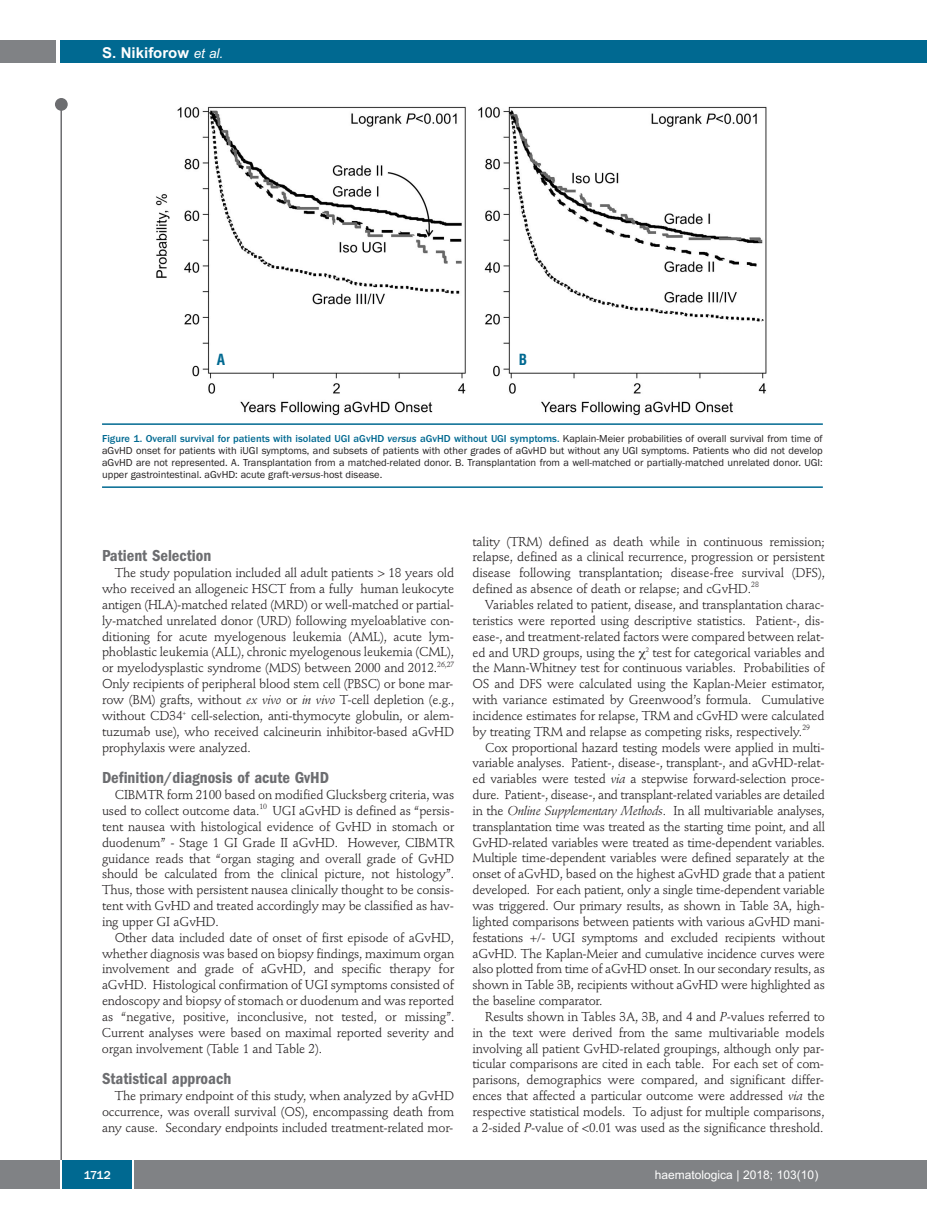
<style>
.page{position:relative;width:927px;height:1225px;background:#fff}
.page>*{position:absolute;margin:0;border:0;box-sizing:border-box;transform-origin:0 0}
.t1{font:600 condensed 16.5px "Franklin Gothic";color:#6c6d70}
.t2{font:700 15px "Arial";color:#fff}
.t3{font:700 condensed 15px "Helvetica";color:#006991}
.t4{font:12.75px/15.9px "Stempel Schneidler";letter-spacing:-.015em;color:#231f20;text-align:justify}
.t5{font:12px "Arial";color:#fff}
.t6{font:500 12px "Franklin Gothic";color:#fff}
.t7{font:10.5px/12px "Franklin Gothic";color:#231f20;text-align:justify}
.s1{font-weight:400;font-style:italic;font-size:13.5px}
.s2{font-weight:500;color:#006991}
.s3{font-weight:500;font-style:italic;color:#006991}
.s4{font-style:italic}
</style>
<div class="page">
<div style="left:911px;top:40px;width:16px;height:22px;background:#006991"></div>
<div style="left:910px;top:1160px;width:17px;height:28px;background:#808285"></div>
<div style="left:55px;top:98px;width:13px;height:13px;background:#6c6d70;border-radius:50%"></div>
<hr style="left:60px;top:101px;width:2px;height:1061px;background:#6c6d70">
<div style="left:60px;top:40px;width:852px;height:22px;background:#006991"></div>
<div style="left:0;top:40px;width:56px;height:22px;background:#808285"></div>
<div style="left:0;top:1160px;width:911px;height:28px;background:#808285"></div>
<div style="left:62px;top:1160px;width:71px;height:28px;background:#006991"></div>
<hr style="left:60px;top:1160px;width:2px;height:28px;background:#fff">
<svg style="left:133px;top:1160px;width:1px;height:28px"></svg>
<img style="left:156px;top:106px;width:611px;height:310px">
<hr style="left:102px;top:423px;width:721px;height:2px;background:#006991">
<hr style="left:102px;top:486px;width:721px;height:2px;background:#006991">
<p class="t2" style="left:102px;top:44px;width:123px">S. Nikiforow <span class="s1">et al.</span></p>
<p class="t3" style="left:217px;top:351px;width:10px">A</p>
<p class="t3" style="left:519px;top:351px;width:10px">B</p>
<p class="t7" style="left:102px;top:432px;width:722px"><span class="s2">Figure 1. Overall survival for patients with isolated UGI aGvHD</span> <span class="s3">versus</span> <span class="s2">aGvHD without UGI symptoms.</span> Kaplain-Meier probabilities of overall survival from time of aGvHD onset for patients with iUGI symptoms, and subsets of patients with other grades of aGvHD but without any UGI symptoms. Patients who did not develop aGvHD are not represented. A. Transplantation from a matched-related donor. B. Transplantation from a well-matched or partially-matched unrelated donor. UGI: upper gastrointestinal. aGvHD: acute graft-<span class="s4">versus</span>-host disease.</p>
<p class="t1" style="left:102px;top:550px;width:111px">Patient Selection</p>
<p class="t4" style="left:102px;top:566px;width:354px;text-indent:13px">The study population included all adult patients &gt; 18 years old who received an allogeneic HSCT from a fully human leukocyte antigen (HLA)-matched related (MRD) or well-matched or partial&shy;ly-matched unrelated donor (URD) following myeloablative con&shy;ditioning for acute myelogenous leukemia (AML), acute lym&shy;phoblastic leukemia (ALL), chronic myelogenous leukemia (CML), or myelodysplastic syndrome (MDS) between 2000 and 2012.<sup>26,27<br></sup>Only recipients of peripheral blood stem cell (PBSC) or bone mar&shy;row (BM) grafts, without <span class="s4">ex vivo</span> or <span class="s4">in vivo</span> T-cell depletion (e.g., without CD34<sup>+</sup> cell-selection, anti-thymocyte globulin, or alem&shy;tuzumab use), who received calcineurin inhibitor-based aGvHD prophylaxis were analyzed.</p>
<p class="t1" style="left:102px;top:772px;width:228px">Definition/diagnosis of acute GvHD</p>
<p class="t4" style="left:102px;top:788px;width:354px;text-indent:13px">CIBMTR form 2100 based on modified Glucksberg criteria, was used to collect outcome data.<sup>10</sup> UGI aGvHD is defined as “persis&shy;tent nausea with histological evidence of GvHD in stomach or duodenum” - Stage 1 GI Grade II aGvHD. However, CIBMTR guidance reads that “organ staging and overall grade of GvHD should be calculated from the clinical picture, not histology”.<br>Thus, those with persistent nausea clinically thought to be consis&shy;tent with GvHD and treated accordingly may be classified as hav&shy;ing upper GI aGvHD.</p>
<p class="t4" style="left:102px;top:930px;width:354px;text-indent:13px">Other data included date of onset of first episode of aGvHD, whether diagnosis was based on biopsy findings, maximum organ involvement and grade of aGvHD, and specific therapy for aGvHD. Histological confirmation of UGI symptoms consisted of endoscopy and biopsy of stomach or duodenum and was reported as “negative, positive, inconclusive, not tested, or missing”.<br>Current analyses were based on maximal reported severity and organ involvement (Table 1 and Table 2).</p>
<p class="t1" style="left:102px;top:1073px;width:131px">Statistical approach</p>
<p class="t4" style="left:102px;top:1089px;width:354px;text-indent:13px">The primary endpoint of this study, when analyzed by aGvHD occurrence, was overall survival (OS), encompassing death from any cause. Secondary endpoints included treatment-related mor-</p>
<p class="t4" style="left:472px;top:534px;width:354px">tality (TRM) defined as death while in continuous remission; relapse, defined as a clinical recurrence, progression or persistent disease following transplantation; disease-free survival (DFS), defined as absence of death or relapse; and cGvHD.<sup>28</sup></p>
<p class="t4" style="left:472px;top:598px;width:354px;text-indent:13px">Variables related to patient, disease, and transplantation charac&shy;teristics were reported using descriptive statistics. Patient-, dis&shy;ease-, and treatment-related factors were compared between relat&shy;ed and URD groups, using the <sup>2</sup> test for categorical variables and the Mann-Whitney test for continuous variables. Probabilities of OS and DFS were calculated using the Kaplan-Meier estimator, with variance estimated by Greenwood’s formula. Cumulative incidence estimates for relapse, TRM and cGvHD were calculated by treating TRM and relapse as competing risks, respectively.<sup>29</sup></p>
<p class="t4" style="left:472px;top:740px;width:354px;text-indent:13px">Cox proportional hazard testing models were applied in multi&shy;variable analyses. Patient-, disease-, transplant-, and aGvHD-relat&shy;ed variables were tested <span class="s4">via</span> a stepwise forward-selection proce&shy;dure. Patient-, disease-, and transplant-related variables are detailed in the <span class="s4">Online Supplementary Methods</span>. In all multivariable analyses, transplantation time was treated as the starting time point, and all GvHD-related variables were treated as time-dependent variables.<br>Multiple time-dependent variables were defined separately at the onset of aGvHD, based on the highest aGvHD grade that a patient developed. For each patient, only a single time-dependent variable was triggered. Our primary results, as shown in Table 3A, high&shy;lighted comparisons between patients with various aGvHD mani&shy;festations +/- UGI symptoms and excluded recipients without aGvHD. The Kaplan-Meier and cumulative incidence curves were also plotted from time of aGvHD onset. In our secondary results, as shown in Table 3B, recipients without aGvHD were highlighted as the baseline comparator.</p>
<p class="t4" style="left:472px;top:1009px;width:354px;text-indent:13px">Results shown in Tables 3A, 3B, and 4 and <span class="s4">P</span>-values referred to in the text were derived from the same multivariable models involving all patient GvHD-related groupings, although only par&shy;ticular comparisons are cited in each table. For each set of com&shy;parisons, demographics were compared, and significant differ&shy;ences that affected a particular outcome were addressed <span class="s4">via</span> the respective statistical models. To adjust for multiple comparisons, a 2-sided <span class="s4">P</span>-value of &lt;0.01 was used as the significance threshold.</p>
<p class="t6" style="left:84px;top:1167px;width:28px">1712</p>
<p class="t5" style="left:655px;top:1167px;width:165px">haematologica | 2018; 103(10)</p>
</div>
